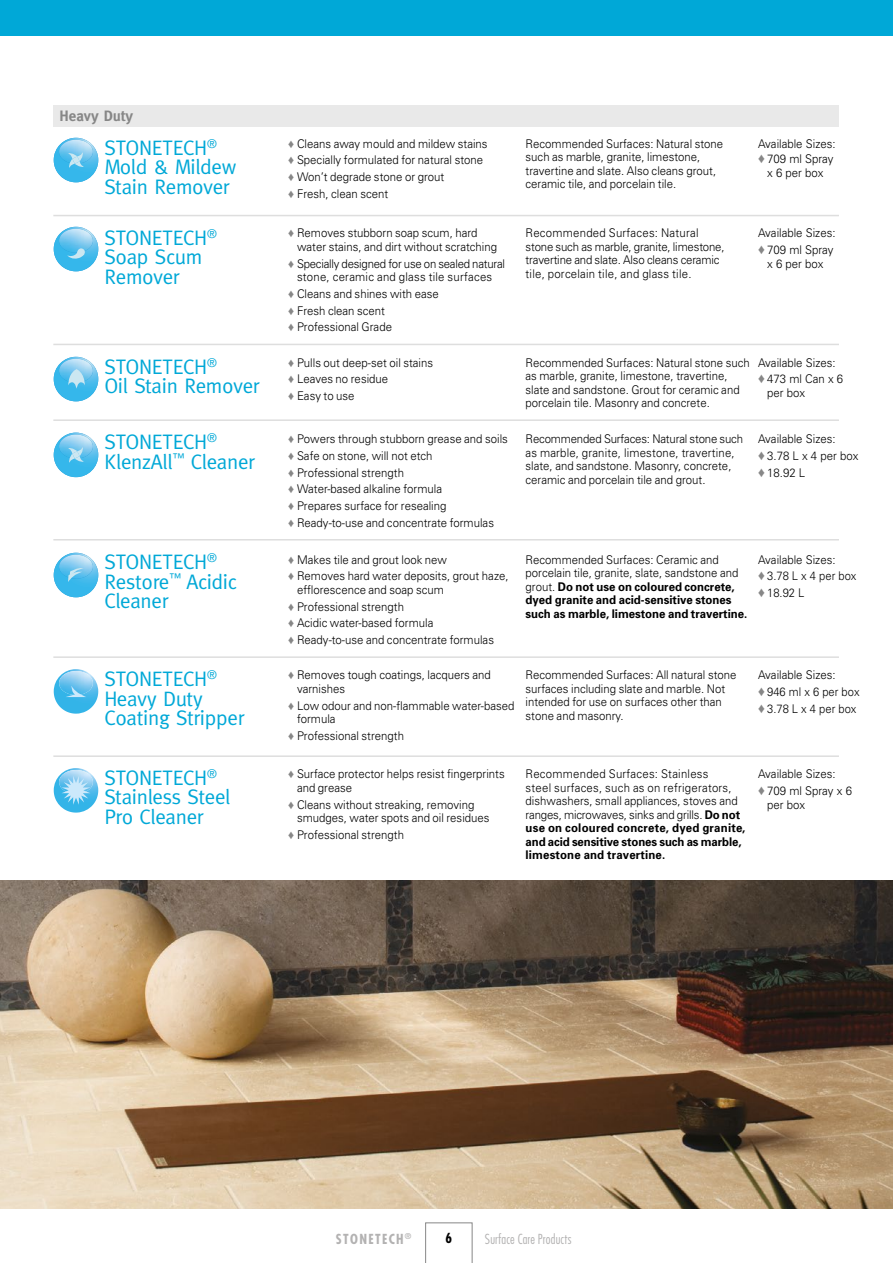
<style>
.page{position:relative;width:893px;height:1263px;background:#fff}
.page>*{position:absolute;margin:0;border:0;box-sizing:border-box;transform-origin:0 0}
.t1{font:21px/19.5px "Meta";letter-spacing:-.015em;color:#00a8d7}
.t2{font:700 15.15px "Meta";color:#878787}
.t3{font:300 condensed 13.5px "Futura";letter-spacing:.01em;color:#b3b2b2}
.t4{font:700 condensed 13.5px "Futura";letter-spacing:.1em;color:#b3b2b2}
.t5{font:700 condensed 13.5px "Futura";color:#000}
.t6{font:300 12px/13.5px "Univers";color:#000;scale:.95 1}
.t7{font:700 12px/13.5px "Univers";color:#000;scale:.95 1}
.t8{font:300 12px/13.5px "Univers";letter-spacing:-.02em;color:#000;text-align:center;scale:.95 1}
.t9{font:700 condensed 7.8px "Futura";color:#b3b2b2}
.s1{color:#878787}
.s2{font-weight:300}
.s3{font-weight:700}
</style>
<div class="page">
<svg style="left:425px;top:1222px;width:47px;height:41px"></svg>
<div style="left:0;top:0;width:893px;height:36px;background:#00a8d7"></div>
<div style="left:53px;top:106px;width:786px;height:21px;background:#e9e9e9"></div>
<img style="left:0;top:880px;width:893px;height:329px">
<svg style="left:54px;top:138px;width:44px;height:44px"></svg>
<img style="left:84px;top:140px;width:9px;height:24px">
<svg style="left:54px;top:138px;width:30px;height:30px"></svg>
<hr style="left:53px;top:215px;width:786px;height:1px;background:#dedede">
<svg style="left:54px;top:227px;width:44px;height:44px"></svg>
<img style="left:84px;top:229px;width:9px;height:24px">
<svg style="left:54px;top:227px;width:30px;height:33px"></svg>
<hr style="left:53px;top:344px;width:786px;height:1px;background:#dedede">
<svg style="left:54px;top:357px;width:44px;height:44px"></svg>
<svg style="left:67px;top:357px;width:9px;height:2px"></svg>
<img style="left:59px;top:359px;width:34px;height:24px">
<svg style="left:68px;top:369px;width:17px;height:20px"></svg>
<hr style="left:53px;top:419px;width:786px;height:2px;background:#dedede">
<svg style="left:54px;top:433px;width:44px;height:44px"></svg>
<img style="left:59px;top:434px;width:34px;height:25px">
<svg style="left:68px;top:447px;width:16px;height:16px"></svg>
<hr style="left:53px;top:539px;width:786px;height:1px;background:#dedede">
<svg style="left:54px;top:553px;width:44px;height:44px"></svg>
<img style="left:59px;top:555px;width:34px;height:24px">
<svg style="left:68px;top:567px;width:16px;height:15px"></svg>
<hr style="left:53px;top:656px;width:786px;height:2px;background:#dedede">
<img style="left:59px;top:671px;width:34px;height:24px">
<svg style="left:65px;top:686px;width:22px;height:11px"></svg>
<hr style="left:53px;top:755px;width:786px;height:2px;background:#dedede">
<img style="left:59px;top:770px;width:34px;height:24px">
<svg style="left:62px;top:776px;width:28px;height:29px"></svg>
<p class="t2" style="left:60px;top:107px;width:75px">Heavy Duty</p>
<h1 class="t1" style="left:104px;top:137px;width:134px">STONETECH<sup>®<br></sup>Mold &amp; Mildew<br>Stain Remover</h1>
<h1 class="t1" style="left:104px;top:227px;width:114px">STONETECH<sup>®<br></sup>Soap Scum<br>Remover</h1>
<h1 class="t1" style="left:104px;top:356px;width:157px">STONETECH<sup>®<br></sup>Oil Stain Remover</h1>
<h1 class="t1" style="left:104px;top:432px;width:152px">STONETECH<sup>®<br></sup>KlenzAll<sup>™</sup> Cleaner</h1>
<h1 class="t1" style="left:104px;top:552px;width:134px">STONETECH<sup>®<br></sup>Restore<sup>™</sup> Acidic<br>Cleaner</h1>
<h1 class="t1" style="left:104px;top:669px;width:142px">STONETECH<sup>®<br></sup>Heavy Duty<br>Coating Stripper</h1>
<h1 class="t1" style="left:104px;top:767px;width:128px">STONETECH<sup>®<br></sup>Stainless Steel<br>Pro Cleaner</h1>
<p class="t6" style="left:288px;top:135px;width:212px;line-height:16.8px"><span class="s1">♦</span> Cleans away mould and mildew stains <span class="s1">♦</span> Specially formulated for natural stone <span class="s1">♦</span> Won’t degrade stone or grout<br><span class="s1">♦</span> Fresh, clean scent</p>
<p class="t6" style="left:526px;top:137px;width:210px">Recommended Surfaces: Natural stone such as marble, granite, limestone, travertine and slate. Also cleans grout, ceramic tile, and porcelain tile.</p>
<p class="t6" style="left:758px;top:136px;width:83px;line-height:15.3px">Available Sizes: <span class="s1">♦</span> 709 ml Spray</p>
<p class="t6" style="left:767px;top:166px;width:61px">x 6 per box</p>
<p class="t6" style="left:297px;top:226px;width:212px;text-indent:-9px"><span class="s1">♦</span> Removes stubborn soap scum, hard water stains, and dirt without scratching</p>
<p class="t8" style="left:288px;top:257px;width:230px"><span class="s1">♦</span> Specially designed for use on sealed natural stone, ceramic and glass tile surfaces</p>
<p class="t6" style="left:288px;top:285px;width:160px;line-height:16.8px"><span class="s1">♦</span> Cleans and shines with ease <span class="s1">♦</span> Fresh clean scent<br><span class="s1">♦</span> Professional Grade</p>
<p class="t6" style="left:526px;top:226px;width:211px">Recommended Surfaces: Natural stone such as marble, granite, limestone, travertine and slate. Also cleans ceramic tile, porcelain tile, and glass tile.</p>
<p class="t6" style="left:758px;top:225px;width:83px;line-height:16.8px">Available Sizes: <span class="s1">♦</span> 709 ml Spray</p>
<p class="t6" style="left:767px;top:257px;width:61px">x 6 per box</p>
<p class="t6" style="left:288px;top:354px;width:154px;line-height:16.8px"><span class="s1">♦</span> Pulls out deep-set oil stains <span class="s1">♦</span> Leaves no residue<br><span class="s1">♦</span> Easy to use</p>
<p class="t6" style="left:526px;top:356px;width:238px">Recommended Surfaces: Natural stone such as marble, granite, limestone, travertine, slate and sandstone. Grout for ceramic and porcelain tile. Masonry and concrete.</p>
<p class="t6" style="left:758px;top:354px;width:91px;line-height:16.8px">Available Sizes: <span class="s1">♦</span> 473 ml Can x 6</p>
<p class="t6" style="left:767px;top:386px;width:42px">per box</p>
<p class="t6" style="left:288px;top:430px;width:233px;line-height:16.8px"><span class="s1">♦</span> Powers through stubborn grease and soils <span class="s1">♦</span> Safe on stone, will not etch<br><span class="s1">♦</span> Professional strength<br><span class="s1">♦</span> Water-based alkaline formula<br><span class="s1">♦</span> Prepares surface for resealing<br><span class="s1">♦</span> Ready-to-use and concentrate formulas</p>
<p class="t6" style="left:526px;top:432px;width:231px">Recommended Surfaces: Natural stone such as marble, granite, limestone, travertine, slate, and sandstone. Masonry, concrete, ceramic and porcelain tile and grout.</p>
<p class="t6" style="left:758px;top:430px;width:107px;line-height:16.8px">Available Sizes:<br><span class="s1">♦</span> 3.78 L x 4 per box <span class="s1">♦</span> 18.92 L</p>
<p class="t6" style="left:288px;top:551px;width:234px;line-height:16.8px"><span class="s1">♦</span> Makes tile and grout look new<br><span class="s1">♦</span> Removes hard water deposits, grout haze,</p>
<p class="t6" style="left:288px;top:581px;width:218px;line-height:16.8px;text-indent:9px">efflorescence and soap scum<br><span class="s1">♦</span> Professional strength<br><span class="s1">♦</span> Acidic water-based formula<br><span class="s1">♦</span> Ready-to-use and concentrate formulas</p>
<p class="t6" style="left:297px;top:668px;width:206px;text-indent:-9px"><span class="s1">♦</span> Removes tough coatings, lacquers and varnishes</p>
<p class="t6" style="left:297px;top:699px;width:230px;text-indent:-9px"><span class="s1">♦</span> Low odour and non-flammable water-based formula</p>
<p class="t6" style="left:288px;top:729px;width:124px"><span class="s1">♦</span> Professional strength</p>
<p class="t6" style="left:297px;top:767px;width:220px;text-indent:-9px"><span class="s1">♦</span> Surface protector helps resist fingerprints and grease</p>
<p class="t6" style="left:297px;top:798px;width:204px;text-indent:-9px"><span class="s1">♦</span> Cleans without streaking, removing smudges, water spots and oil residues</p>
<p class="t6" style="left:288px;top:828px;width:124px"><span class="s1">♦</span> Professional strength</p>
<p class="t7" style="left:526px;top:553px;width:235px"><span class="s2">Recommended Surfaces: Ceramic and porcelain tile, granite, slate, sandstone and grout.</span> Do not use on coloured concrete, dyed granite and acid-sensitive stones such as marble, limestone and travertine.</p>
<p class="t6" style="left:758px;top:551px;width:105px;line-height:16.8px">Available Sizes:<br><span class="s1">♦</span> 3.78 L x 4 per box <span class="s1">♦</span> 18.92 L</p>
<p class="t6" style="left:526px;top:668px;width:224px">Recommended Surfaces: All natural stone surfaces including slate and marble. Not intended for use on surfaces other than stone and masonry.</p>
<p class="t6" style="left:758px;top:667px;width:108px;line-height:16.8px">Available Sizes:<br><span class="s1">♦</span> 946 ml x 6 per box <span class="s1">♦</span> 3.78 L x 4 per box</p>
<p class="t6" style="left:526px;top:767px;width:233px">Recommended Surfaces: Stainless<br>steel surfaces, such as on refrigerators, dishwashers, small appliances, stoves and ranges, microwaves, sinks and grills. <span class="s3">Do not use on coloured concrete, dyed granite, and acid sensitive stones such as marble, limestone and travertine.</span></p>
<p class="t6" style="left:758px;top:766px;width:100px;line-height:16.8px">Available Sizes:<br><span class="s1">♦</span> 709 ml Spray x 6</p>
<p class="t6" style="left:767px;top:798px;width:42px">per box</p>
<p class="t9" style="left:405px;top:1231px;width:8px">®</p>
<p class="t3" style="left:485px;top:1230px;width:88px">Surface Care Products</p>
<p class="t4" style="left:336px;top:1230px;width:69px">STONETECH</p>
<p class="t5" style="left:446px;top:1230px;width:8px">6</p>
</div>
